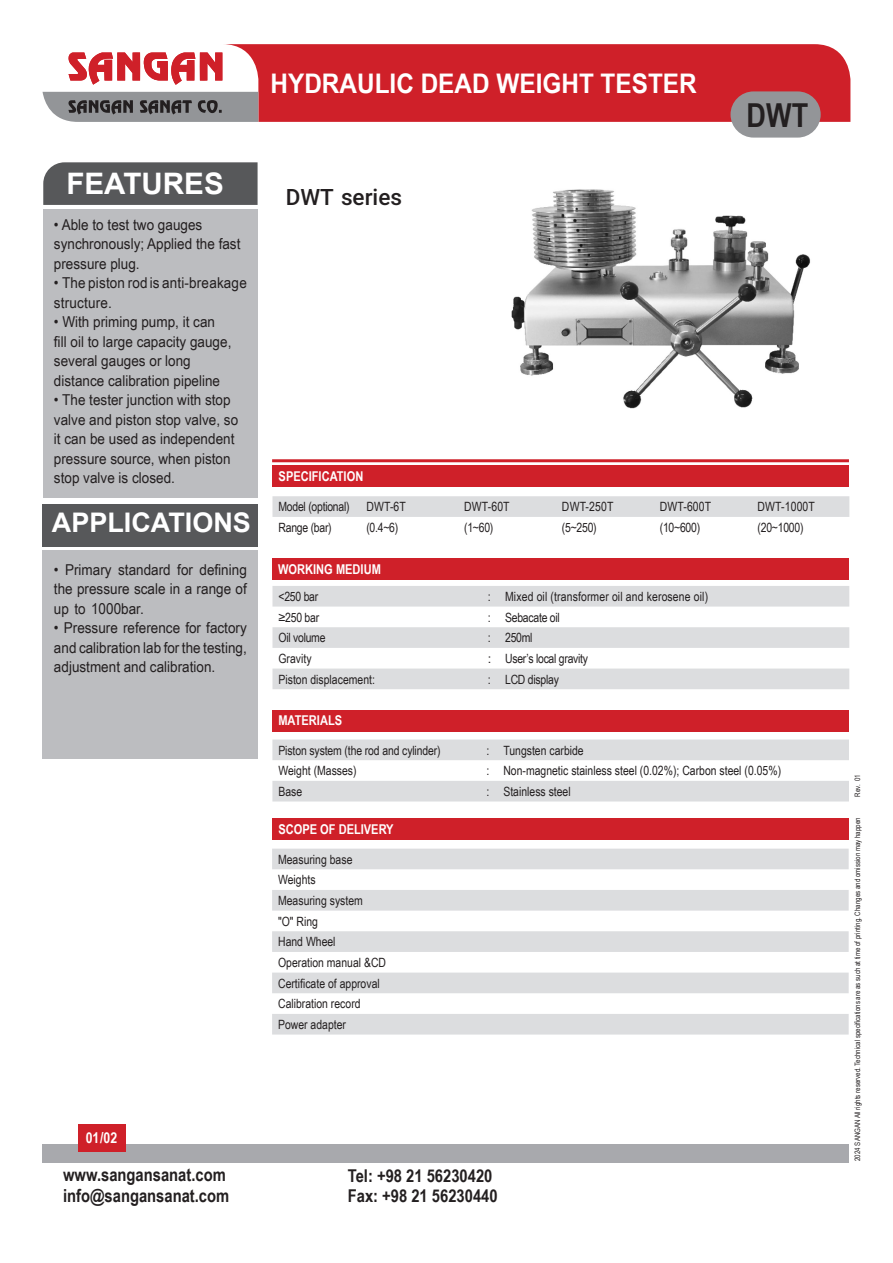
<style>
.page{position:relative;width:893px;height:1263px;background:#fff}
.page>*{position:absolute;margin:0;border:0;box-sizing:border-box;transform-origin:0 0}
.t1{font:700 33px "Arial Narrow";color:#231f20}
.t2{font:700 29.7px "Arial";color:#fff}
.t3{font:700 27px "Arial Narrow";color:#fff;scale:1.1 1}
.t4{font:700 27px "Arial";color:#fff}
.t5{font:700 22.5px "IRAN Yekan";color:#231f20}
.t6{font:700 18px/21px "Arial Narrow";color:#231f20}
.t7{font:700 17.7px/19.5px "Arial Narrow";color:#231f20}
.t8{font:15px/19.5px "Arial Narrow";color:#231f20;scale:1.1 1}
.t9{font:700 15px "Arial Narrow";color:#fff}
.t10{font:700 13.5px "Arial Narrow";color:#fff}
.t11{font:12.75px "Arial Narrow";color:#231f20}
.t12{font:12.75px "Arial Narrow";letter-spacing:-.02em;color:#231f20}
.t13{font:12.75px "Arial";color:#231f20}
.t14{font:7.5px "Arial Narrow";color:#231f20}
</style>
<div class="page">
<div style="left:222px;top:44px;width:628px;height:78px;background:#cf2029"></div>
<svg style="left:68px;top:52px;width:154px;height:33px"></svg>
<div style="left:43px;top:1144px;width:806px;height:18px;background:#a8a9ad"></div>
<svg style="left:43px;top:92px;width:215px;height:30px;background:#848587"></svg>
<div style="left:78px;top:1125px;width:48px;height:27px;background:#cf2029"></div>
<div style="left:730px;top:91px;width:91px;height:47px;background:#939598;border-radius:23px"></div>
<div style="left:43px;top:209px;width:215px;height:288px;background:#bcbdc0"></div>
<div style="left:43px;top:162px;width:215px;height:43px;background:#57585a"></div>
<div style="left:43px;top:551px;width:215px;height:208px;background:#bcbdc0"></div>
<div style="left:43px;top:504px;width:215px;height:42px;background:#57585a"></div>
<hr style="left:272px;top:459px;width:577px;height:3px;background:#cf2029">
<div style="left:272px;top:558px;width:577px;height:21px;background:#cf2029"></div>
<div style="left:273px;top:466px;width:576px;height:21px;background:#cf2029"></div>
<div style="left:272px;top:496px;width:577px;height:21px;background:#dcdddf"></div>
<svg style="left:272px;top:586px;width:577px;height:103px;fill:#dcdddf"></svg>
<div style="left:272px;top:710px;width:577px;height:21px;background:#cf2029"></div>
<div style="left:272px;top:818px;width:577px;height:21px;background:#cf2029"></div>
<svg style="left:272px;top:739px;width:577px;height:62px"></svg>
<svg style="left:272px;top:849px;width:577px;height:185px;fill:#dcdddf"></svg>
<img style="left:511px;top:189px;width:299px;height:220px">
<h2 class="t2" style="left:66px;top:162px;width:159px">FEATURES</h2>
<p class="t8" style="left:54px;top:214px;width:171px">• Able to test two gauges synchronously; Applied the fast pressure plug.</p>
<p class="t8" style="left:54px;top:273px;width:177px">• The piston rod is anti-breakage structure.</p>
<p class="t8" style="left:54px;top:312px;width:163px">• With priming pump, it can fill oil to large capacity gauge, several gauges or long</p>
<p class="t8" style="left:54px;top:370px;width:153px">distance calibration pipeline</p>
<p class="t8" style="left:54px;top:390px;width:169px">• The tester junction with stop valve and piston stop valve, so it can be used as independent pressure source, when piston stop valve is closed.</p>
<h3 class="t4" style="left:52px;top:504px;width:201px">APPLICATIONS</h3>
<p class="t8" style="left:54px;top:559px;width:177px;text-align:justify">• Primary standard for defining the pressure scale in a range of up to 1000bar.</p>
<p class="t8" style="left:54px;top:618px;width:177px;text-align:justify">• Pressure reference for factory and calibration lab for the testing, adjustment and calibration.</p>
<h3 class="t3" style="left:270px;top:63px;width:389px">HYDRAULIC DEAD WEIGHT TESTER</h3>
<p class="t5" style="left:286px;top:185px;width:118px">DWT series</p>
<h1 class="t1" style="left:747px;top:90px;width:63px">DWT</h1>
<p class="t10" style="left:279px;top:466px;width:86px">SPECIFICATION</p>
<p class="t12" style="left:278px;top:497px;width:73px">Model (optional)</p>
<p class="t11" style="left:366px;top:497px;width:41px">DWT-6T</p>
<p class="t11" style="left:464px;top:497px;width:47px">DWT-60T</p>
<p class="t11" style="left:562px;top:497px;width:53px">DWT-250T</p>
<p class="t11" style="left:660px;top:497px;width:53px">DWT-600T</p>
<p class="t11" style="left:758px;top:497px;width:59px">DWT-1000T</p>
<p class="t12" style="left:278px;top:518px;width:55px">Range (bar)</p>
<p class="t11" style="left:366px;top:518px;width:33px">(0.4~6)</p>
<p class="t11" style="left:464px;top:518px;width:31px">(1~60)</p>
<p class="t11" style="left:562px;top:518px;width:36px">(5~250)</p>
<p class="t11" style="left:660px;top:518px;width:42px">(10~600)</p>
<p class="t11" style="left:758px;top:518px;width:47px">(20~1000)</p>
<p class="t10" style="left:278px;top:559px;width:104px">WORKING MEDIUM</p>
<p class="t11" style="left:278px;top:587px;width:41px">&lt;250 bar</p>
<p class="t11" style="left:488px;top:587px;width:4px">:</p>
<p class="t11" style="left:505px;top:587px;width:205px">Mixed oil (transformer oil and kerosene oil)</p>
<p class="t11" style="left:278px;top:608px;width:42px">≥250 bar</p>
<p class="t11" style="left:488px;top:608px;width:4px">:</p>
<p class="t12" style="left:505px;top:608px;width:56px">Sebacate oil</p>
<p class="t12" style="left:278px;top:628px;width:49px">Oil volume</p>
<p class="t11" style="left:488px;top:628px;width:4px">:</p>
<p class="t11" style="left:505px;top:628px;width:29px">250ml</p>
<p class="t11" style="left:278px;top:649px;width:35px">Gravity</p>
<p class="t13" style="left:488px;top:650px;width:5px">:</p>
<p class="t12" style="left:505px;top:649px;width:85px">User’s local gravity</p>
<p class="t11" style="left:278px;top:670px;width:98px">Piston displacement:</p>
<p class="t11" style="left:488px;top:670px;width:4px">:</p>
<p class="t12" style="left:505px;top:670px;width:55px">LCD display</p>
<p class="t10" style="left:278px;top:710px;width:65px">MATERIALS</p>
<p class="t11" style="left:278px;top:741px;width:164px">Piston system (the rod and cylinder)</p>
<p class="t11" style="left:486px;top:741px;width:4px">:</p>
<p class="t11" style="left:503px;top:741px;width:82px">Tungsten carbide</p>
<p class="t11" style="left:278px;top:761px;width:80px">Weight (Masses)</p>
<p class="t11" style="left:486px;top:761px;width:4px">:</p>
<p class="t11" style="left:503px;top:761px;width:279px">Non-magnetic stainless steel (0.02%); Carbon steel (0.05%)</p>
<p class="t11" style="left:278px;top:782px;width:25px">Base</p>
<p class="t11" style="left:486px;top:782px;width:4px">:</p>
<p class="t11" style="left:503px;top:782px;width:69px">Stainless steel</p>
<p class="t10" style="left:278px;top:819px;width:117px">SCOPE OF DELIVERY</p>
<p class="t11" style="left:278px;top:850px;width:76px">Measuring base</p>
<p class="t11" style="left:278px;top:870px;width:39px">Weights</p>
<p class="t11" style="left:278px;top:891px;width:86px">Measuring system</p>
<p class="t11" style="left:278px;top:912px;width:41px">″O″ Ring</p>
<p class="t11" style="left:278px;top:932px;width:59px">Hand Wheel</p>
<p class="t11" style="left:278px;top:953px;width:110px">Operation manual &amp;CD</p>
<p class="t11" style="left:278px;top:974px;width:103px">Certificate of approval</p>
<p class="t11" style="left:278px;top:994px;width:84px">Calibration record</p>
<p class="t11" style="left:278px;top:1015px;width:69px">Power adapter</p>
<p class="t9" style="left:86px;top:1126px;width:33px">01/02</p>
<p class="t6" style="left:63px;top:1163px;width:168px">www.sangansanat.com info@sangansanat.com</p>
<p class="t7" style="left:348px;top:1165px;width:151px">Tel: +98 21 56230420<br>Fax: +98 21 56230440</p>
<p class="t14" style="left:852px;top:797px;width:24px;rotate:-90deg">Rev. 01</p>
<p class="t14" style="left:852px;top:1161px;width:345px;rotate:-90deg">2024 SANGAN All rights reserved. Technical specifications are as such at time of printing. Changes and omission may happen</p>
</div>
